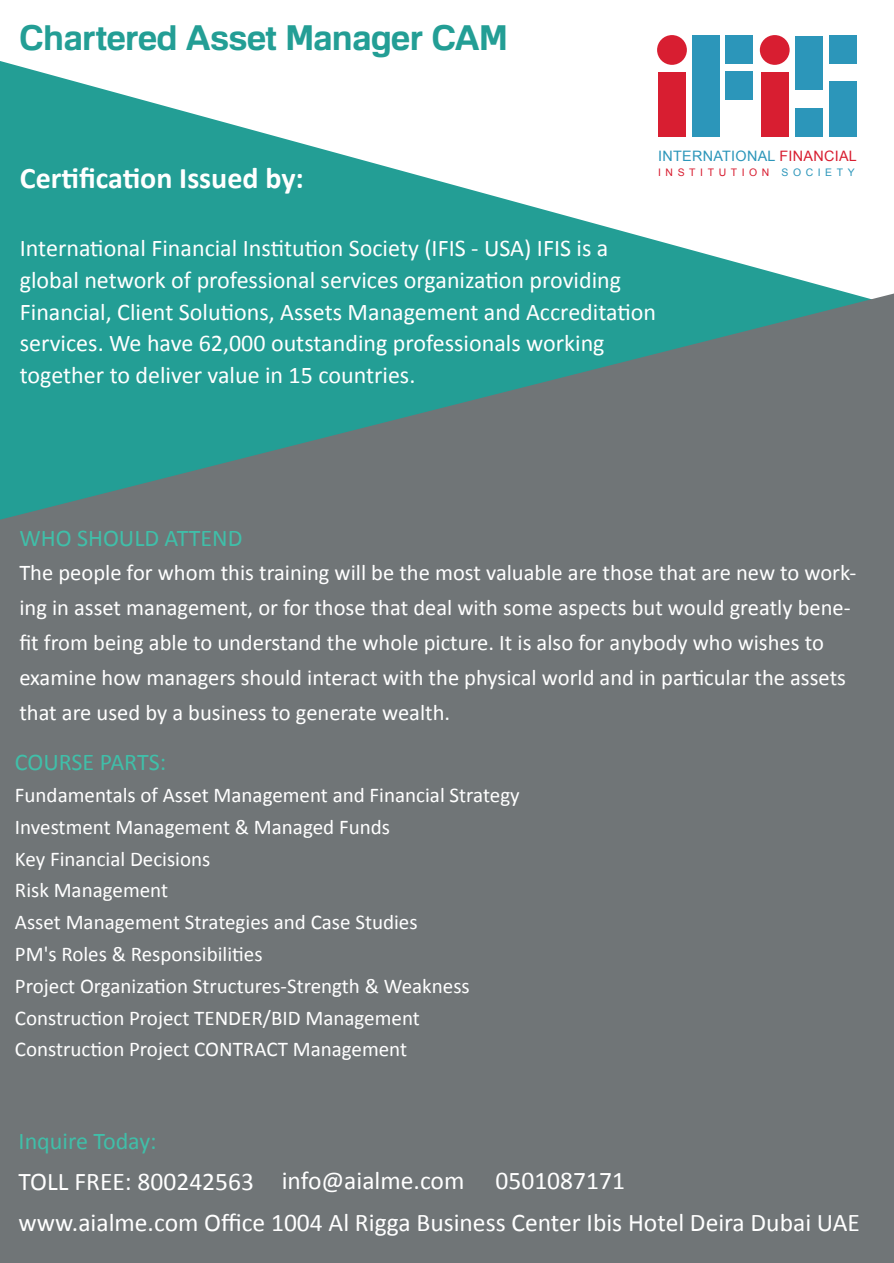
<style>
.page{position:relative;width:894px;height:1263px;background:#fff}
.page>*{position:absolute;margin:0;border:0;box-sizing:border-box;transform-origin:0 0}
.t1{font:700 34.5px "Familiar Pro";letter-spacing:-.02em;color:#239e95}
.t2{font:700 30px "Calibri";color:#fff}
.t3{font:25.5px/40.8px "Calibri";color:#fff}
.t4{font:24px/31.8px "Calibri";color:#fff}
.t5{font:24px "Calibri";color:#40bfa9}
.t6{font:22.5px/34.8px "Calibri";color:#fff}
.t7{font:21px/31.8px "Calibri";color:#fff}
.t8{font:14.4px "Arial";letter-spacing:.02em;color:#2c96ba}
.t9{font:10.35px "Arial";letter-spacing:.44em;color:#d81e31}
.s1{color:#d81e31}
.s2{color:#2c96ba}
</style>
<div class="page">
<svg style="left:0;top:61px;width:857px;height:232px;fill:#239e95"></svg>
<svg style="left:0;top:293px;width:893px;height:340px;background:#568281"></svg>
<div style="left:0;top:633px;width:893px;height:630px;background:#707577"></div>
<div style="left:658px;top:72px;width:27px;height:65px;background:#d81e31"></div>
<div style="left:725px;top:36px;width:27px;height:28px;background:#2c96ba"></div>
<div style="left:829px;top:36px;width:27px;height:28px;background:#2c96ba"></div>
<div style="left:795px;top:108px;width:27px;height:29px;background:#2c96ba"></div>
<div style="left:725px;top:71px;width:27px;height:29px;background:#2c96ba"></div>
<div style="left:691px;top:36px;width:28px;height:101px;background:#2c96ba"></div>
<div style="left:795px;top:36px;width:27px;height:53px;background:#2c96ba"></div>
<div style="left:829px;top:81px;width:27px;height:56px;background:#2c96ba"></div>
<div style="left:656px;top:35px;width:30px;height:30px;background:#d81e31;border-radius:50%"></div>
<div style="left:760px;top:72px;width:28px;height:65px;background:#d81e31"></div>
<div style="left:759px;top:35px;width:30px;height:30px;background:#d81e31;border-radius:50%"></div>
<p class="t1" style="left:19px;top:17px;width:490px">Chartered Asset Manager CAM</p>
<p class="t2" style="left:20px;top:159px;width:285px">Certification Issued by:</p>
<p class="t8" style="left:658px;top:146px;width:200px">INTERNATIONAL <span class="s1">FINANCIAL</span></p>
<p class="t9" style="left:658px;top:165px;width:198px">INSTITUTION <span class="s2">SOCIETY</span></p>
<p class="t4" style="left:20px;top:232px;width:637px">International Financial Institution Society (IFIS - USA) IFIS is a global network of professional services organization providing Financial, Client Solutions, Assets Management and Accreditation services. We have 62,000 outstanding professionals working together to deliver value in 15 countries.</p>
<p class="t5" style="left:19px;top:522px;width:224px">WHO SHOULD ATTEND</p>
<p class="t6" style="left:19px;top:555px;width:838px">The people for whom this training will be the most valuable are those that are new to work&shy;ing in asset management, or for those that deal with some aspects but would greatly bene&shy;fit from being able to understand the whole picture. It is also for anybody who wishes to examine how managers should interact with the physical world and in particular the assets that are used by a business to generate wealth.</p>
<p class="t5" style="left:15px;top:747px;width:153px">COURSE PARTS:</p>
<p class="t7" style="left:15px;top:779px;width:506px">Fundamentals of Asset Management and Financial Strategy Investment Management &amp; Managed Funds<br>Key Financial Decisions<br>Risk Management<br>Asset Management Strategies and Case Studies<br>PM's Roles &amp; Responsibilities<br>Project Organization Structures-Strength &amp; Weakness Construction Project TENDER/BID Management Construction Project CONTRACT Management</p>
<p class="t5" style="left:19px;top:1126px;width:139px">Inquire Today:</p>
<p class="t3" style="left:19px;top:1161px;width:842px">TOLL FREE: 800242563<br>www.aialme.com Office 1004 Al Rigga Business Center Ibis Hotel Deira Dubai UAE</p>
<p class="t3" style="left:281px;top:1160px;width:344px">info@aialme.com 0501087171</p>
</div>
